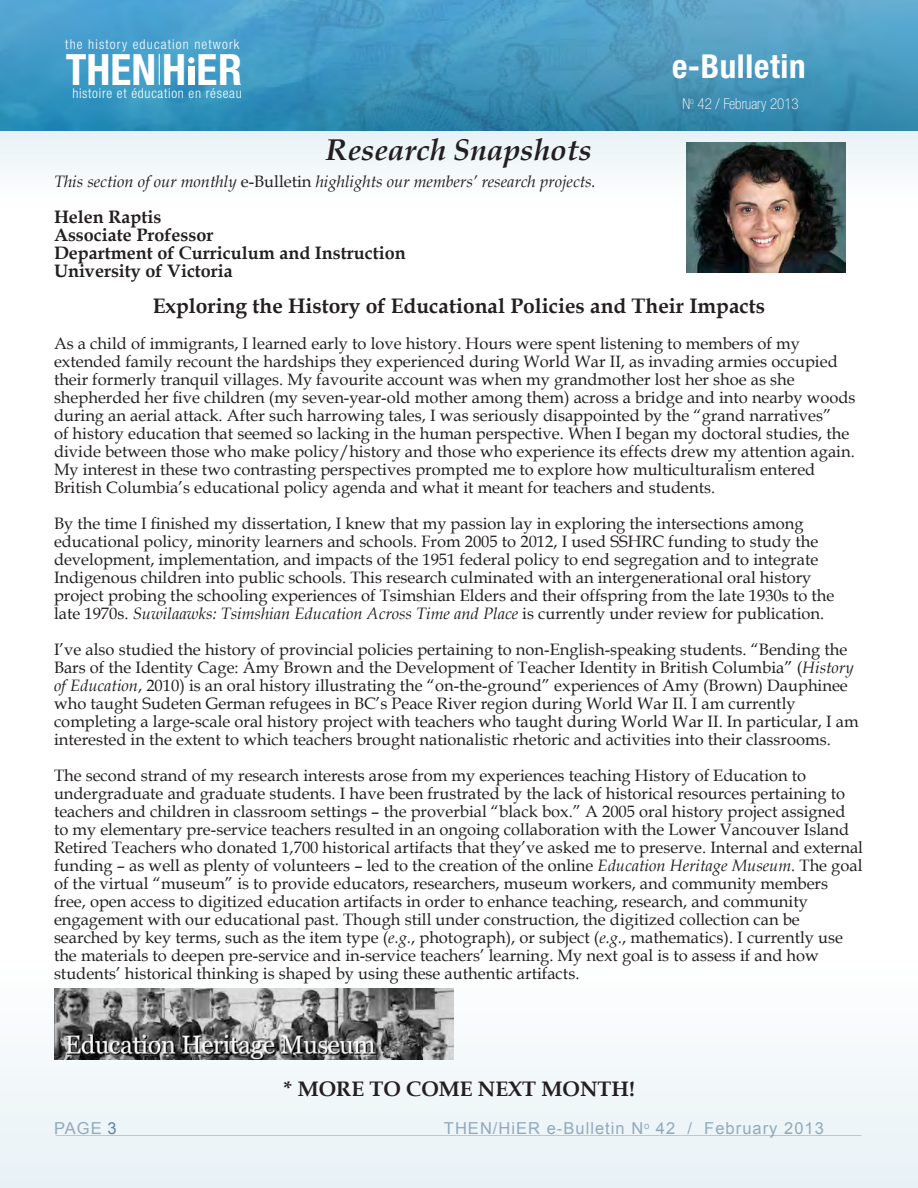
<style>
.page{position:relative;width:918px;height:1188px;background:#fff}
.page>*{position:absolute;margin:0;border:0;box-sizing:border-box;transform-origin:0 0}
.t1{font:700 condensed 43.2px "Helvetica Neue";color:#fff}
.t2{font:700 condensed 33px "Helvetica Neue";letter-spacing:.02em;color:#fff}
.t3{font:italic 700 30px "Book Antiqua";color:#231f20}
.t4{font:700 21px "Book Antiqua";color:#231f20}
.t5{font:700 18px "Book Antiqua";color:#231f20}
.t6{font:16.5px/18px "Book Antiqua";color:#231f20}
.t7{font:italic 16.5px "Book Antiqua";color:#231f20}
.t8{font:16.5px "Arial";letter-spacing:.06em;color:#91aabb}
.t9{font:100 condensed 15px "Helvetica Neue";color:#fff}
.t10{font:300 condensed 13.65px "Helvetica Neue";letter-spacing:.05em;color:#fff}
.t11{font:300 condensed 13.65px "Helvetica Neue";letter-spacing:.07em;color:#fff}
.s1{font-style:normal}
.s2{font-style:italic}
.s3{color:#5e849c}
</style>
<div class="page">
<div style="left:0;top:963px;width:918px;height:225px;background:#f1f7f9"></div>
<hr style="left:56px;top:1135px;width:805px;height:1px;background:#003b62">
<div style="left:0;top:130px;width:918px;height:72px;background:#f2f7f9"></div>
<img style="left:0;top:0;width:918px;height:130px">
<hr style="left:159px;top:54px;width:1px;height:31px;background:#fff">
<div style="left:188px;top:66px;width:6px;height:19px;background:#fff"></div>
<svg style="left:188px;top:57px;width:6px;height:6px"></svg>
<img style="left:687px;top:142px;width:159px;height:130px">
<img style="left:54px;top:988px;width:400px;height:71px">
<p class="t11" style="left:65px;top:36px;width:176px">the history education network</p>
<p class="t10" style="left:72px;top:86px;width:171px">histoire et éducation en réseau</p>
<h1 class="t1" style="left:66px;top:43px;width:178px">THENH ER</h1>
<h2 class="t2" style="left:672px;top:46px;width:135px">e-Bulletin</h2>
<p class="t9" style="left:682px;top:96px;width:118px">N<sup>o</sup> 42 / February 2013</p>
<p class="t3" style="left:326px;top:129px;width:267px">Research Snapshots</p>
<p class="t7" style="left:54px;top:170px;width:543px">This section of our monthly <span class="s1">e-Bulletin</span> highlights our members’ research projects.</p>
<p class="t5" style="left:54px;top:205px;width:109px">Helen Raptis</p>
<p class="t5" style="left:54px;top:223px;width:161px">Associate Professor</p>
<p class="t5" style="left:54px;top:241px;width:353px">Department of Curriculum and Instruction</p>
<p class="t5" style="left:54px;top:259px;width:180px">University of Victoria</p>
<p class="t4" style="left:153px;top:291px;width:614px">Exploring the History of Educational Policies and Their Impacts</p>
<p class="t6" style="left:54px;top:334px;width:803px">As a child of immigrants, I learned early to love history. Hours were spent listening to members of my extended family recount the hardships they experienced during World War II, as invading armies occupied their formerly tranquil villages. My favourite account was when my grandmother lost her shoe as she shepherded her five children (my seven-year-old mother among them) across a bridge and into nearby woods during an aerial attack. After such harrowing tales, I was seriously disappointed by the “grand narratives”<br>of history education that seemed so lacking in the human perspective. When I began my doctoral studies, the divide between those who make policy/history and those who experience its effects drew my attention again.<br>My interest in these two contrasting perspectives prompted me to explore how multiculturalism entered British Columbia’s educational policy agenda and what it meant for teachers and students.</p>
<p class="t6" style="left:54px;top:514px;width:782px">By the time I finished my dissertation, I knew that my passion lay in exploring the intersections among educational policy, minority learners and schools. From 2005 to 2012, I used SSHRC funding to study the development, implementation, and impacts of the 1951 federal policy to end segregation and to integrate Indigenous children into public schools. This research culminated with an intergenerational oral history project probing the schooling experiences of Tsimshian Elders and their offspring from the late 1930s to the late 1970s. <span class="s2">Suwilaawks: Tsimshian Education Across Time and Place</span> is currently under review for publication.</p>
<p class="t6" style="left:54px;top:640px;width:806px">I’ve also studied the history of provincial policies pertaining to non-English-speaking students. “Bending the Bars of the Identity Cage: Amy Brown and the Development of Teacher Identity in British Columbia” (<span class="s2">History of Education</span>, 2010) is an oral history illustrating the “on-the-ground” experiences of Amy (Brown) Dauphinee who taught Sudeten German refugees in BC’s Peace River region during World War II. I am currently completing a large-scale oral history project with teachers who taught during World War II. In particular, I am interested in the extent to which teachers brought nationalistic rhetoric and activities into their classrooms.</p>
<p class="t6" style="left:54px;top:766px;width:811px">The second strand of my research interests arose from my experiences teaching History of Education to undergraduate and graduate students. I have been frustrated by the lack of historical resources pertaining to teachers and children in classroom settings – the proverbial “black box.” A 2005 oral history project assigned to my elementary pre-service teachers resulted in an ongoing collaboration with the Lower Vancouver Island Retired Teachers who donated 1,700 historical artifacts that they’ve asked me to preserve. Internal and external funding – as well as plenty of volunteers – led to the creation of the online <span class="s2">Education Heritage Museum</span>. The goal of the virtual “museum” is to provide educators, researchers, museum workers, and community members free, open access to digitized education artifacts in order to enhance teaching, research, and community engagement with our educational past. Though still under construction, the digitized collection can be searched by key terms, such as the item type (<span class="s2">e.g.</span>, photograph), or subject (<span class="s2">e.g.</span>, mathematics). I currently use the materials to deepen pre-service and in-service teachers’ learning. My next goal is to assess if and how students’ historical thinking is shaped by using these authentic artifacts.</p>
<p class="t4" style="left:283px;top:1074px;width:353px">* MORE TO COME NEXT MONTH!</p>
<p class="t8" style="left:54px;top:1117px;width:64px">PAGE <span class="s3">3</span></p>
<p class="t8" style="left:444px;top:1117px;width:381px">THEN/HiER e-Bulletin N<sup>o</sup> 42 / February 2013</p>
</div>
